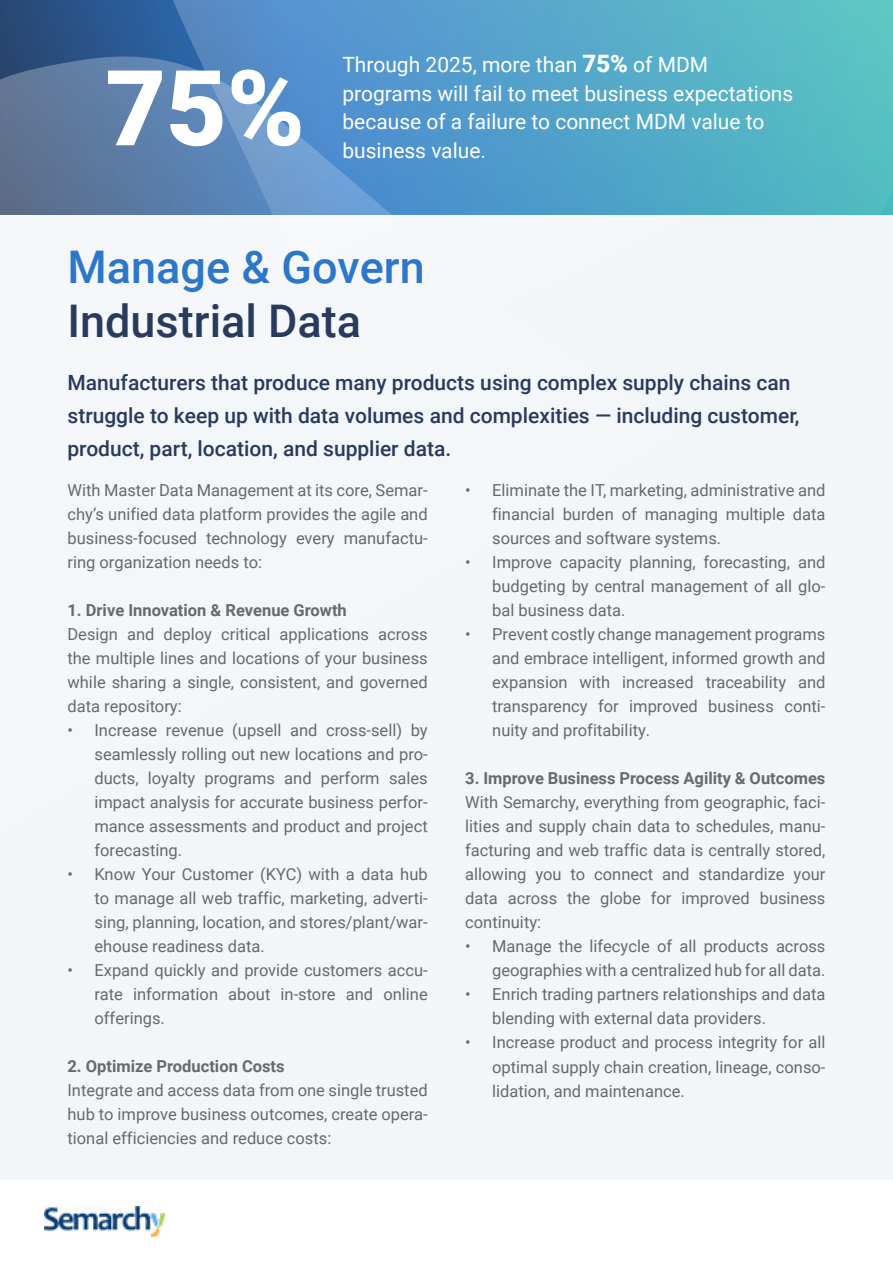
<style>
.page{position:relative;width:893px;height:1263px;background:#f3f6f9}
.page>*{position:absolute;margin:0;border:0;box-sizing:border-box;transform-origin:0 0}
.t1{font:900 105px "Roboto";color:#fff}
.t2{font:500 45px "Roboto";color:#283b5d}
.t3{font:500 45px "Roboto";color:#2c77c8}
.t4{font:500 21px/33px "Roboto";color:#283b5d}
.t5{font:21px/28.5px "Roboto";color:#fff}
.t6{font:16.5px/24px "Roboto";color:#68696a;text-align:justify}
.t7{font:700 16.5px "Roboto";color:#68696a}
.s1{font-weight:900;font-size:24px}
</style>
<div class="page">
<div style="left:0;top:1180px;width:893px;height:83px;background:#fff"></div>
<img style="left:44px;top:1207px;width:120px;height:29px">
<svg style="left:0;top:0;width:121px;height:53px;background:#294f82"></svg>
<svg style="left:0;top:53px;width:121px;height:162px;background:#5a7396"></svg>
<svg style="left:121px;top:0;width:772px;height:215px;background:#549fc5"></svg>
<h1 class="t1" style="left:105px;top:34px;width:201px">75%</h1>
<p class="t5" style="left:342px;top:50px;width:452px">Through 2025, more than <span class="s1">75%</span> of MDM programs will fail to meet business expectations because of a failure to connect MDM value to</p>
<p class="t5" style="left:342px;top:135px;width:145px">business value.</p>
<h2 class="t3" style="left:68px;top:235px;width:359px">Manage &amp; Govern</h2>
<h2 class="t2" style="left:68px;top:289px;width:295px">Industrial Data</h2>
<p class="t4" style="left:68px;top:365px;width:734px">Manufacturers that produce many products using complex supply chains can struggle to keep up with data volumes and complexities — including customer, product, part, location, and supplier data.</p>
<p class="t6" style="left:68px;top:478px;width:362px">With Master Data Management at its core, Semar&shy;chy’s unified data platform provides the agile and business-focused technology every manufactu&shy;ring organization needs to:</p>
<p class="t7" style="left:68px;top:599px;width:281px">1. Drive Innovation &amp; Revenue Growth</p>
<p class="t6" style="left:68px;top:622px;width:362px">Design and deploy critical applications across the multiple lines and locations of your business while sharing a single, consistent, and governed data repository:</p>
<p class="t6" style="left:94px;top:718px;width:335px;text-indent:-27px">• Increase revenue (upsell and cross-sell) by seamlessly rolling out new locations and pro&shy;ducts, loyalty programs and perform sales impact analysis for accurate business perfor&shy;mance assessments and product and project forecasting.</p>
<p class="t6" style="left:94px;top:862px;width:335px;text-indent:-27px">• Know Your Customer (KYC) with a data hub to manage all web traffic, marketing, adverti&shy;sing, planning, location, and stores/plant/war&shy;ehouse readiness data.</p>
<p class="t6" style="left:94px;top:958px;width:335px;text-indent:-27px">• Expand quickly and provide customers accu&shy;rate information about in-store and online offerings.</p>
<p class="t7" style="left:67px;top:1055px;width:219px">2. Optimize Production Costs</p>
<p class="t6" style="left:67px;top:1078px;width:362px">Integrate and access data from one single trusted hub to improve business outcomes, create opera&shy;tional efficiencies and reduce costs:</p>
<p class="t6" style="left:492px;top:478px;width:335px;text-indent:-27px">• Eliminate the IT, marketing, administrative and financial burden of managing multiple data sources and software systems.</p>
<p class="t6" style="left:492px;top:550px;width:335px;text-indent:-27px">• Improve capacity planning, forecasting, and budgeting by central management of all glo&shy;bal business data.</p>
<p class="t6" style="left:492px;top:622px;width:335px;text-indent:-27px">• Prevent costly change management programs and embrace intelligent, informed growth and expansion with increased traceability and transparency for improved business conti&shy;nuity and profitability.</p>
<p class="t7" style="left:465px;top:767px;width:362px">3. Improve Business Process Agility &amp; Outcomes</p>
<p class="t6" style="left:465px;top:790px;width:362px">With Semarchy, everything from geographic, faci&shy;lities and supply chain data to schedules, manu&shy;facturing and web traffic data is centrally stored, allowing you to connect and standardize your data across the globe for improved business continuity:</p>
<p class="t6" style="left:465px;top:934px;width:362px;text-align:right">• Manage the lifecycle of all products across geographies with a centralized hub for all data.</p>
<p class="t6" style="left:492px;top:982px;width:335px;text-indent:-27px">• Enrich trading partners relationships and data blending with external data providers.</p>
<p class="t6" style="left:492px;top:1030px;width:335px;text-indent:-27px">• Increase product and process integrity for all optimal supply chain creation, lineage, conso&shy;lidation, and maintenance.</p>
</div>
